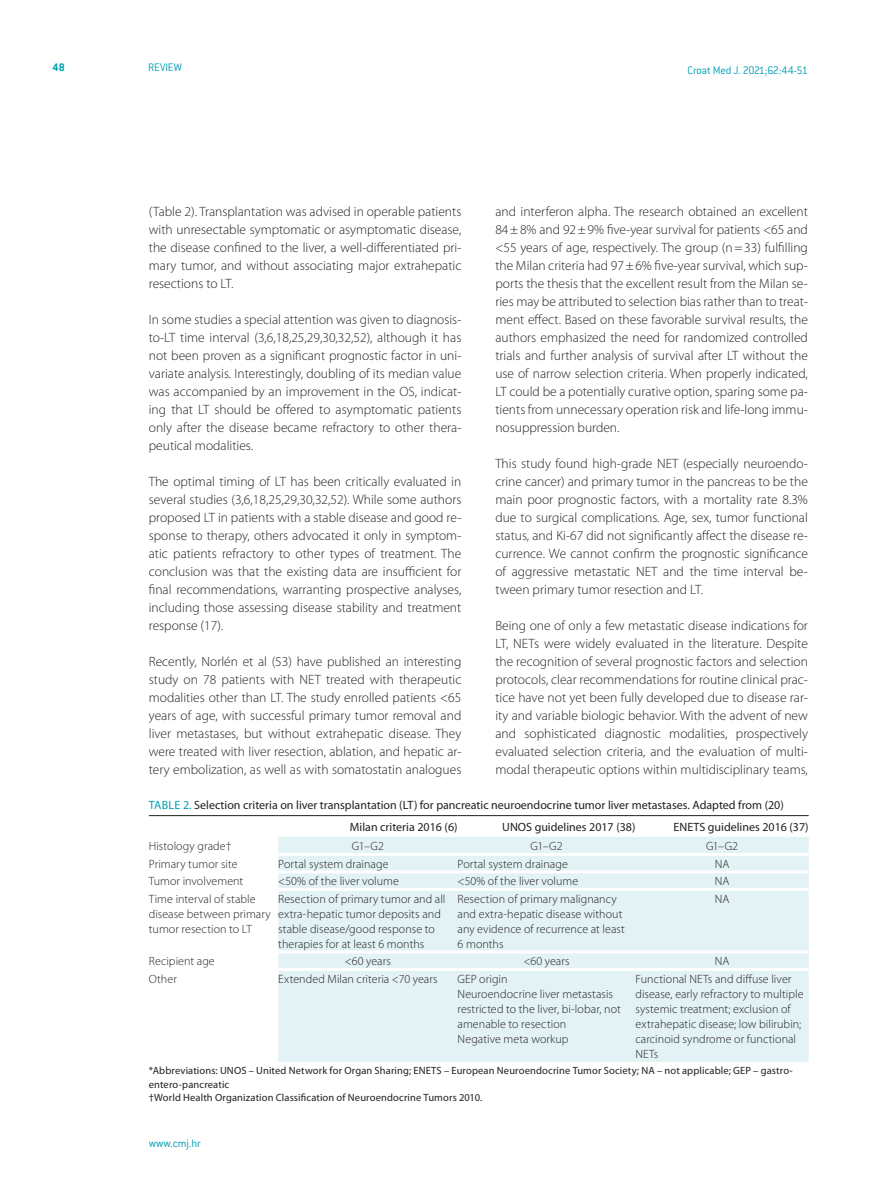
<style>
.page{position:relative;width:893px;height:1191px;background:#fff}
.page>*{position:absolute;margin:0;border:0;box-sizing:border-box;transform-origin:0 0}
.CMJ_-__body{font:300 13.5px/18px "Myriad Pro";color:#231f20;text-align:justify}
.CMJ_-_table{font:300 12px/15px "Myriad Pro";letter-spacing:.005em;color:#231f20}
.CMJ_-_table_title_he{font:12px "Myriad Pro";color:#231f20}
.t1{font:300 12px "ITC Conduit LTCE";letter-spacing:-.01em;color:#009fb4}
.t2{font:700 12px "ITC Conduit LTCE";color:#009fb4}
.CMJ_-_table_footnote{font:10.5px/13.5px "Myriad Pro";letter-spacing:.015em;color:#231f20}
.s1{color:#009fb4}
</style>
<div class="page">
<div style="left:278px;top:837px;width:531px;height:225px;background:#e2f2f5"></div>
<hr style="left:149px;top:815px;width:129px;height:1px;background:#231f20">
<hr style="left:278px;top:815px;width:180px;height:1px;background:#231f20">
<hr style="left:458px;top:815px;width:177px;height:1px;background:#231f20">
<hr style="left:635px;top:815px;width:174px;height:1px;background:#231f20">
<hr style="left:278px;top:853px;width:180px;height:3px;background:#fff">
<hr style="left:458px;top:853px;width:177px;height:3px;background:#fff">
<hr style="left:635px;top:853px;width:174px;height:3px;background:#fff">
<hr style="left:278px;top:870px;width:180px;height:3px;background:#fff">
<hr style="left:458px;top:870px;width:177px;height:3px;background:#fff">
<hr style="left:635px;top:870px;width:174px;height:3px;background:#fff">
<hr style="left:278px;top:888px;width:180px;height:3px;background:#fff">
<hr style="left:458px;top:888px;width:177px;height:3px;background:#fff">
<hr style="left:635px;top:888px;width:174px;height:3px;background:#fff">
<hr style="left:278px;top:950px;width:180px;height:3px;background:#fff">
<hr style="left:458px;top:950px;width:177px;height:3px;background:#fff">
<hr style="left:635px;top:950px;width:174px;height:3px;background:#fff">
<hr style="left:278px;top:968px;width:180px;height:3px;background:#fff">
<hr style="left:458px;top:968px;width:177px;height:3px;background:#fff">
<hr style="left:635px;top:968px;width:174px;height:3px;background:#fff">
<p class="t2" style="left:53px;top:60px;width:14px">48</p>
<p class="t1" style="left:148px;top:61px;width:35px">REVIEW</p>
<p class="t1" style="left:687px;top:63px;width:122px">Croat Med J. 2021;62:44-51</p>
<p class="CMJ_-__body" style="left:495px;top:202px;width:314px">and interferon alpha. The research obtained an excellent 84±8% and 92±9% five-year survival for patients &lt;65 and &lt;55 years of age, respectively. The group (n=33) fulfilling the Milan criteria had 97±6% five-year survival, which sup&shy;ports the thesis that the excellent result from the Milan se&shy;ries may be attributed to selection bias rather than to treat&shy;ment effect. Based on these favorable survival results, the authors emphasized the need for randomized controlled trials and further analysis of survival after LT without the use of narrow selection criteria. When properly indicated, LT could be a potentially curative option, sparing some pa&shy;tients from unnecessary operation risk and life-long immu&shy;nosuppression burden.</p>
<p class="CMJ_-__body" style="left:495px;top:454px;width:314px">This study found high-grade NET (especially neuroendo&shy;crine cancer) and primary tumor in the pancreas to be the main poor prognostic factors, with a mortality rate 8.3% due to surgical complications. Age, sex, tumor functional status, and Ki-67 did not significantly affect the disease re&shy;currence. We cannot confirm the prognostic significance of aggressive metastatic NET and the time interval be&shy;tween primary tumor resection and LT.</p>
<p class="CMJ_-__body" style="left:495px;top:616px;width:314px">Being one of only a few metastatic disease indications for LT, NETs were widely evaluated in the literature. Despite the recognition of several prognostic factors and selection protocols, clear recommendations for routine clinical prac&shy;tice have not yet been fully developed due to disease rar&shy;ity and variable biologic behavior. With the advent of new and sophisticated diagnostic modalities, prospectively evaluated selection criteria, and the evaluation of multi&shy;modal therapeutic options within multidisciplinary teams,</p>
<p class="CMJ_-_table_title_he" style="left:149px;top:798px;width:636px"><span class="s1">Table 2.</span> Selection criteria on liver transplantation (LT) for pancreatic neuroendocrine tumor liver metastases. Adapted from (20)</p>
<p class="CMJ_-_table_title_he" style="left:350px;top:819px;width:109px">Milan criteria 2016 (6)</p>
<p class="CMJ_-_table_title_he" style="left:502px;top:819px;width:135px">UNOS guidelines 2017 (38)</p>
<p class="CMJ_-_table_title_he" style="left:674px;top:819px;width:137px">ENETS guidelines 2016 (37)</p>
<p class="CMJ_-_table" style="left:149px;top:838px;width:84px">Histology grade†</p>
<p class="CMJ_-_table" style="left:352px;top:838px;width:34px">G1–G2</p>
<p class="CMJ_-_table" style="left:530px;top:838px;width:34px">G1–G2</p>
<p class="CMJ_-_table" style="left:706px;top:838px;width:34px">G1–G2</p>
<p class="CMJ_-_table" style="left:149px;top:856px;width:90px">Primary tumor site</p>
<p class="CMJ_-_table" style="left:278px;top:856px;width:112px">Portal system drainage</p>
<p class="CMJ_-_table" style="left:458px;top:856px;width:112px">Portal system drainage</p>
<p class="CMJ_-_table" style="left:715px;top:856px;width:16px">NA</p>
<p class="CMJ_-_table" style="left:149px;top:873px;width:96px">Tumor involvement</p>
<p class="CMJ_-_table" style="left:278px;top:873px;width:122px">&lt;50% of the liver volume</p>
<p class="CMJ_-_table" style="left:458px;top:873px;width:122px">&lt;50% of the liver volume</p>
<p class="CMJ_-_table" style="left:715px;top:873px;width:16px">NA</p>
<p class="CMJ_-_table" style="left:149px;top:891px;width:123px">Time interval of stable disease between primary tumor resection to LT</p>
<p class="CMJ_-_table" style="left:278px;top:891px;width:169px">Resection of primary tumor and all extra-hepatic tumor deposits and stable disease/good response to therapies for at least 6 months</p>
<p class="CMJ_-_table" style="left:458px;top:891px;width:169px">Resection of primary malignancy and extra-hepatic disease without any evidence of recurrence at least<br>6 months</p>
<p class="CMJ_-_table" style="left:715px;top:891px;width:16px">NA</p>
<p class="CMJ_-_table" style="left:149px;top:953px;width:67px">Recipient age</p>
<p class="CMJ_-_table" style="left:345px;top:953px;width:48px">&lt;60 years</p>
<p class="CMJ_-_table" style="left:523px;top:953px;width:48px">&lt;60 years</p>
<p class="CMJ_-_table" style="left:715px;top:953px;width:16px">NA</p>
<p class="CMJ_-_table" style="left:149px;top:971px;width:30px">Other</p>
<p class="CMJ_-_table" style="left:278px;top:971px;width:161px">Extended Milan criteria &lt;70 years</p>
<p class="CMJ_-_table" style="left:458px;top:971px;width:51px">GEP origin</p>
<p class="CMJ_-_table" style="left:458px;top:986px;width:165px">Neuroendocrine liver metastasis restricted to the liver, bi-lobar, not amenable to resection</p>
<p class="CMJ_-_table" style="left:458px;top:1031px;width:112px">Negative meta workup</p>
<p class="CMJ_-__body" style="left:149px;top:202px;width:314px">(Table 2). Transplantation was advised in operable patients with unresectable symptomatic or asymptomatic disease, the disease confined to the liver, a well-differentiated pri&shy;mary tumor, and without associating major extrahepatic resections to LT.</p>
<p class="CMJ_-__body" style="left:149px;top:310px;width:314px">In some studies a special attention was given to diagnosis&shy;to-LT time interval (3,6,18,25,29,30,32,52), although it has not been proven as a significant prognostic factor in uni&shy;variate analysis. Interestingly, doubling of its median value was accompanied by an improvement in the OS, indicat&shy;ing that LT should be offered to asymptomatic patients only after the disease became refractory to other thera&shy;peutical modalities.</p>
<p class="CMJ_-__body" style="left:149px;top:472px;width:314px">The optimal timing of LT has been critically evaluated in several studies (3,6,18,25,29,30,32,52). While some authors proposed LT in patients with a stable disease and good re&shy;sponse to therapy, others advocated it only in symptom&shy;atic patients refractory to other types of treatment. The conclusion was that the existing data are insufficient for final recommendations, warranting prospective analyses, including those assessing disease stability and treatment response (17).</p>
<p class="CMJ_-__body" style="left:149px;top:652px;width:314px">Recently, Norlén et al (53) have published an interesting study on 78 patients with NET treated with therapeutic modalities other than LT. The study enrolled patients &lt;65 years of age, with successful primary tumor removal and liver metastases, but without extrahepatic disease. They were treated with liver resection, ablation, and hepatic ar&shy;tery embolization, as well as with somatostatin analogues</p>
<p class="CMJ_-_table" style="left:635px;top:971px;width:170px">Functional NETs and diffuse liver disease, early refractory to multiple systemic treatment; exclusion of extrahepatic disease; low bilirubin; carcinoid syndrome or functional<br>NETs</p>
<p class="CMJ_-_table_footnote" style="left:149px;top:1063px;width:645px">*Abbreviations: UNOS – United Network for Organ Sharing; ENETS – European Neuroendocrine Tumor Society; NA – not applicable; GEP – gastro&shy;entero-pancreatic</p>
<p class="CMJ_-_table_footnote" style="left:149px;top:1090px;width:335px">†World Health Organization Classification of Neuroendocrine Tumors 2010.</p>
<p class="t1" style="left:149px;top:1136px;width:54px">www.cmj.hr</p>
</div>
